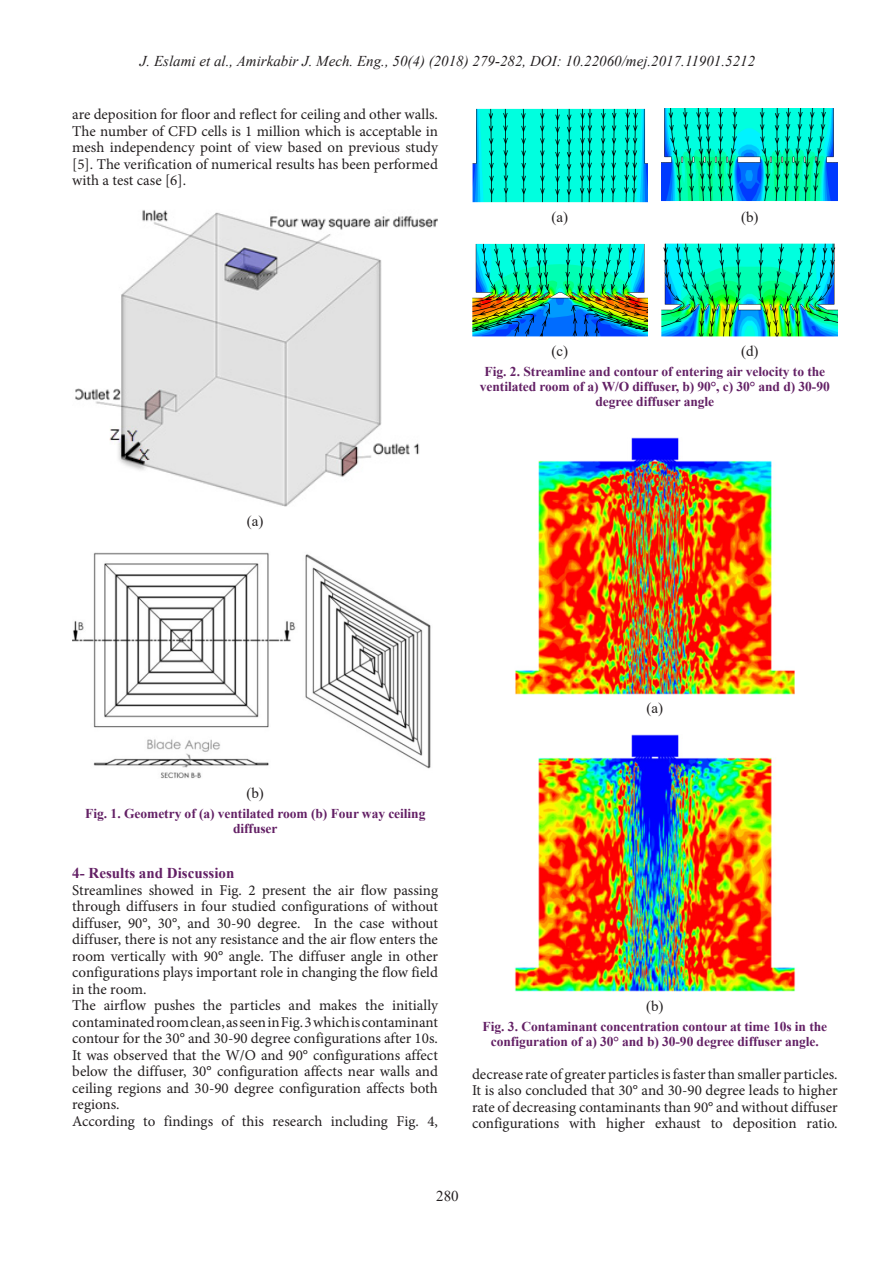
<style>
.page{position:relative;width:893px;height:1263px;background:#fff}
.page>*{position:absolute;margin:0;border:0;box-sizing:border-box;transform-origin:0 0}
.Normal_Text{font:15px/16.5px "Minion Pro";color:#231f20;text-align:justify}
.Author_Names{font:italic 15px "Times New Roman";color:#231f20}
.Normal_Text-2{font:15px "Times New Roman";color:#231f20}
.t1{font:700 15px "Times New Roman";color:#632065}
.Captions__Figures__d{font:700 13.5px/15px "Times New Roman";letter-spacing:-.005em;color:#632065;text-align:center}
</style>
<div class="page">
<img style="left:75px;top:210px;width:363px;height:297px">
<img style="left:72px;top:552px;width:359px;height:227px">
<img style="left:472px;top:108px;width:176px;height:95px">
<img style="left:662px;top:108px;width:176px;height:93px">
<img style="left:472px;top:243px;width:176px;height:94px">
<img style="left:662px;top:243px;width:176px;height:94px">
<img style="left:515px;top:437px;width:280px;height:257px">
<img style="left:515px;top:734px;width:281px;height:258px">
<p class="Author_Names" style="left:140px;top:51px;width:617px">J. Eslami et al., Amirkabir J. Mech. Eng., 50(4) (2018) 279-282, DOI: 10.22060/mej.2017.11901.5212</p>
<p class="Normal_Text" style="left:72px;top:106px;width:367px">are deposition for floor and reflect for ceiling and other walls.<br>The number of CFD cells is 1 million which is acceptable in mesh independency point of view based on previous study [5]. The verification of numerical results has been performed with a test case [6].</p>
<p class="Normal_Text-2" style="left:552px;top:206px;width:18px">(a)</p>
<p class="Normal_Text-2" style="left:741px;top:206px;width:19px">(b)</p>
<p class="Normal_Text-2" style="left:247px;top:510px;width:18px">(a)</p>
<p class="Normal_Text-2" style="left:552px;top:341px;width:18px">(c)</p>
<p class="Normal_Text-2" style="left:741px;top:341px;width:19px">(d)</p>
<p class="Captions__Figures__d" style="left:480px;top:364px;width:351px">Fig. 2. Streamline and contour of entering air velocity to the ventilated room of a) W/O diffuser, b) 90°, c) 30° and d) 30-90 degree diffuser angle</p>
<p class="Normal_Text-2" style="left:646px;top:697px;width:18px">(a)</p>
<p class="Normal_Text-2" style="left:246px;top:782px;width:19px">(b)</p>
<p class="Captions__Figures__d" style="left:85px;top:805px;width:342px">Fig. 1. Geometry of (a) ventilated room (b) Four way ceiling diffuser</p>
<p class="t1" style="left:72px;top:862px;width:164px">4- Results and Discussion</p>
<p class="Normal_Text" style="left:72px;top:882px;width:367px">Streamlines showed in Fig. 2 present the air flow passing through diffusers in four studied configurations of without diffuser, 90°, 30°, and 30-90 degree. In the case without diffuser, there is not any resistance and the air flow enters the room vertically with 90° angle. The diffuser angle in other configurations plays important role in changing the flow field in the room.</p>
<p class="Normal_Text" style="left:72px;top:997px;width:367px">The airflow pushes the particles and makes the initially contaminated room clean, as seen in Fig. 3 which is contaminant contour for the 30° and 30-90 degree configurations after 10s.<br>It was observed that the W/O and 90° configurations affect below the diffuser, 30° configuration affects near walls and ceiling regions and 30-90 degree configuration affects both regions.</p>
<p class="Normal_Text" style="left:72px;top:1113px;width:367px">According to findings of this research including Fig. 4,</p>
<p class="Normal_Text-2" style="left:646px;top:995px;width:19px">(b)</p>
<p class="Captions__Figures__d" style="left:482px;top:1018px;width:346px">Fig. 3. Contaminant concentration contour at time 10s in the configuration of a) 30° and b) 30-90 degree diffuser angle.</p>
<p class="Normal_Text" style="left:472px;top:1066px;width:367px">decrease rate of greater particles is faster than smaller particles.<br>It is also concluded that 30° and 30-90 degree leads to higher rate of decreasing contaminants than 90° and without diffuser configurations with higher exhaust to deposition ratio.</p>
<p class="Normal_Text-2" style="left:436px;top:1185px;width:24px">280</p>
</div>
